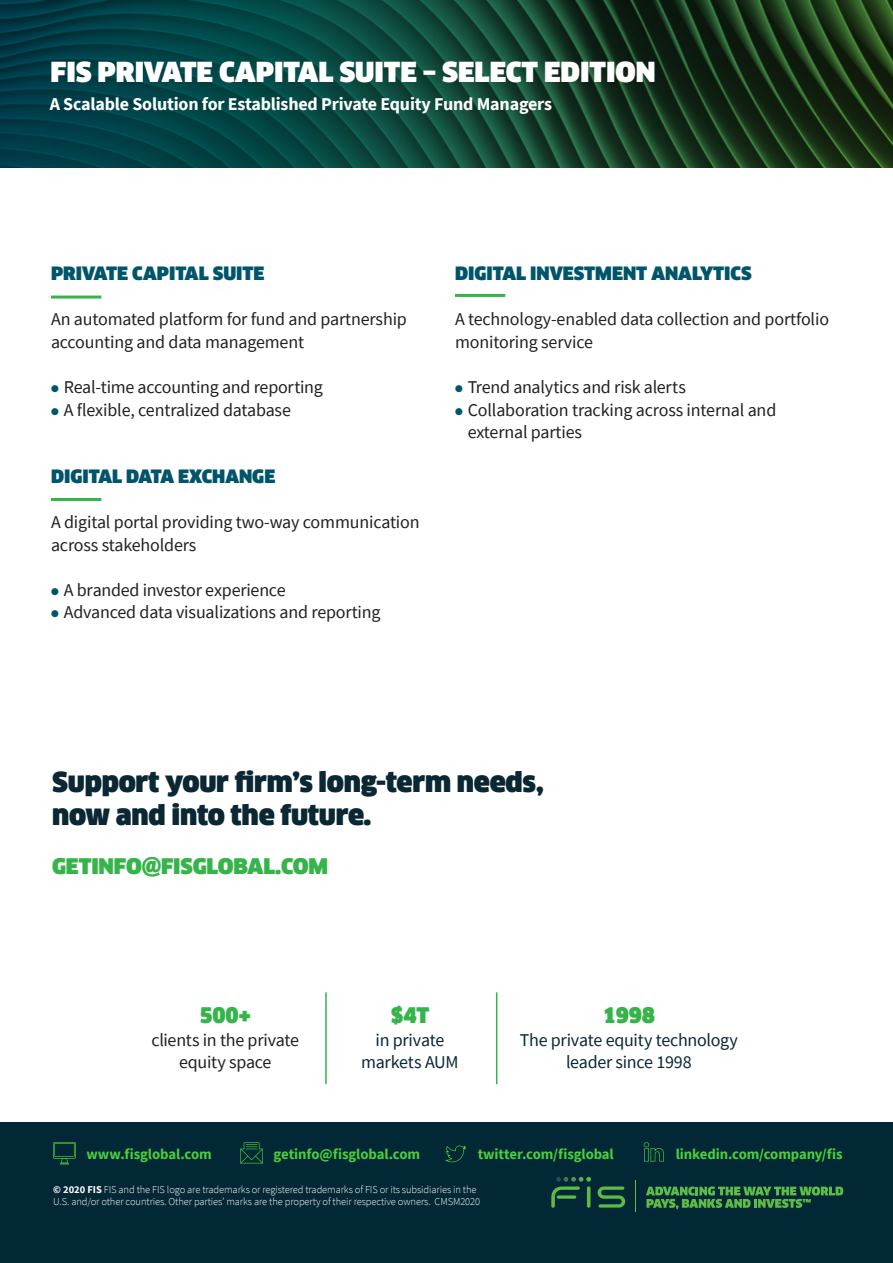
<style>
.page{position:relative;width:893px;height:1263px;background:#fff}
.page>*{position:absolute;margin:0;border:0;box-sizing:border-box;transform-origin:0 0}
.BODY__Internal_pages{font:900 27px/33px "Clan Offc Pro";letter-spacing:-.01em;color:#0a2733}
.BODY__Internal_pages-2{font:900 27px "Clan Offc Pro";color:#fff}
.BODY__Internal_pages-3{font:900 21px "Clan Offc Pro";letter-spacing:-.01em;color:#35b44a}
.BODY__Internal_pages-4{font:18px/22.5px "Source Sans Pro";letter-spacing:-.01em;color:#231f20}
.A_HEAD__Heading_leve{font:900 18px "Clan Offc Pro";color:#00556a}
.BODY{font:18px/22.5px "Source Sans Pro";letter-spacing:-.015em;color:#0a2733;text-align:center}
.t1{font:700 18px "Source Sans Pro";letter-spacing:-.01em;color:#fff}
.BODY_BULLETS{font:18px/22.5px "Source Sans Pro";letter-spacing:-.015em;color:#231f20;text-align:center}
.t2{font:700 14.7px "Source Sans Pro";letter-spacing:-.01em;color:#4bcd3e}
.t3{font:300 10.5px/12.6px "Source Sans Pro";letter-spacing:-.01em;color:#fff}
.s1{color:#005569}
.s2{font-weight:700}
</style>
<div class="page">
<svg style="left:0;top:0;width:893px;height:168px;background:#0e3f33"></svg>
<div style="left:0;top:1122px;width:893px;height:141px;background:#012834"></div>
<svg style="left:53px;top:1142px;width:23px;height:22px"></svg>
<svg style="left:445px;top:1145px;width:21px;height:17px"></svg>
<svg style="left:644px;top:1142px;width:20px;height:19px"></svg>
<svg style="left:240px;top:1142px;width:23px;height:21px"></svg>
<svg style="left:598px;top:1186px;width:27px;height:21px"></svg>
<svg style="left:551px;top:1177px;width:40px;height:31px"></svg>
<svg style="left:557px;top:1195px;width:19px;height:4px"></svg>
<hr style="left:587px;top:1186px;width:3px;height:22px;background:#5dbb46;border-radius:2px">
<hr style="left:635px;top:1180px;width:1px;height:32px;background:#5dbb46">
<svg style="left:646px;top:1186px;width:197px;height:23px"></svg>
<hr style="left:51px;top:296px;width:50px;height:3px;background:#35b44a">
<hr style="left:51px;top:498px;width:50px;height:3px;background:#35b44a">
<hr style="left:455px;top:294px;width:50px;height:3px;background:#35b44a">
<hr style="left:325px;top:992px;width:2px;height:92px;background:#35b44a">
<hr style="left:496px;top:992px;width:1px;height:92px;background:#35b44a">
<p class="BODY__Internal_pages-2" style="left:50px;top:57px;width:607px">FIS PRIVATE CAPITAL SUITE – SELECT EDITION</p>
<p class="t1" style="left:50px;top:92px;width:504px">A Scalable Solution for Established Private Equity Fund Managers</p>
<p class="A_HEAD__Heading_leve" style="left:51px;top:263px;width:215px">PRIVATE CAPITAL SUITE</p>
<p class="BODY__Internal_pages-4" style="left:51px;top:308px;width:357px">An automated platform for fund and partnership accounting and data management</p>
<p class="BODY__Internal_pages-4" style="left:51px;top:376px;width:273px"><span class="s1">●</span> Real-time accounting and reporting</p>
<p class="BODY__Internal_pages-4" style="left:51px;top:398px;width:241px"><span class="s1">●</span> A flexible, centralized database</p>
<p class="A_HEAD__Heading_leve" style="left:51px;top:466px;width:226px">DIGITAL DATA EXCHANGE</p>
<p class="BODY__Internal_pages-4" style="left:51px;top:511px;width:370px">A digital portal providing two-way communication across stakeholders</p>
<p class="BODY__Internal_pages-4" style="left:51px;top:578px;width:236px"><span class="s1">●</span> A branded investor experience</p>
<p class="BODY__Internal_pages-4" style="left:51px;top:601px;width:331px"><span class="s1">●</span> Advanced data visualizations and reporting</p>
<p class="A_HEAD__Heading_leve" style="left:455px;top:263px;width:298px">DIGITAL INVESTMENT ANALYTICS</p>
<p class="BODY__Internal_pages-4" style="left:455px;top:308px;width:376px">A technology-enabled data collection and portfolio monitoring service</p>
<p class="BODY__Internal_pages-4" style="left:455px;top:376px;width:233px"><span class="s1">●</span> Trend analytics and risk alerts</p>
<p class="BODY__Internal_pages-4" style="left:468px;top:398px;width:310px;text-indent:-13px"><span class="s1">●</span> Collaboration tracking across internal and external parties</p>
<p class="BODY__Internal_pages" style="left:52px;top:766px;width:493px">Support your firm’s long-term needs, now and into the future.</p>
<p class="BODY__Internal_pages-3" style="left:52px;top:854px;width:277px">GETINFO@FISGLOBAL.COM</p>
<p class="BODY__Internal_pages-3" style="left:199px;top:1003px;width:53px">500+</p>
<p class="BODY__Internal_pages-3" style="left:390px;top:1003px;width:41px">$4T</p>
<p class="BODY__Internal_pages-3" style="left:603px;top:1003px;width:54px">1998</p>
<p class="BODY_BULLETS" style="left:151px;top:1028px;width:149px">clients in the private equity space</p>
<p class="BODY" style="left:361px;top:1028px;width:99px">in private markets AUM</p>
<p class="BODY" style="left:520px;top:1028px;width:220px">The private equity technology leader since 1998</p>
<p class="t2" style="left:86px;top:1144px;width:127px">www.fisglobal.com</p>
<p class="t2" style="left:273px;top:1144px;width:148px">getinfo@fisglobal.com</p>
<p class="t2" style="left:478px;top:1144px;width:138px">twitter.com/fisglobal</p>
<p class="t2" style="left:676px;top:1144px;width:168px">linkedin.com/company/fis</p>
<p class="t3" style="left:53px;top:1183px;width:428px"><span class="s2">© 2020 FIS</span> FIS and the FIS logo are trademarks or registered trademarks of FIS or its subsidiaries in the<br>U.S. and/or other countries. Other parties’ marks are the property of their respective owners. CMSM2020</p>
</div>
